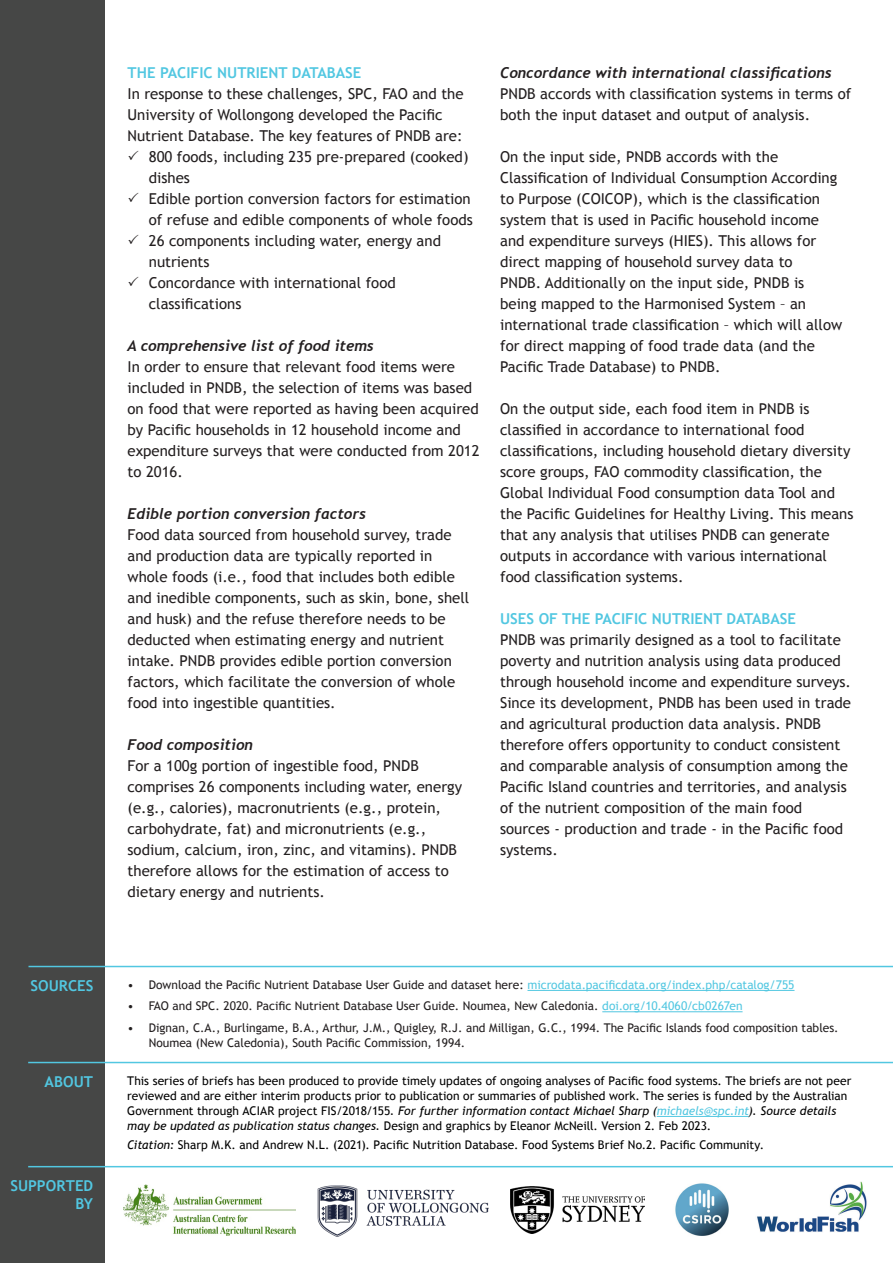
<style>
.page{position:relative;width:893px;height:1263px;background:#fff}
.page>*{position:absolute;margin:0;border:0;box-sizing:border-box;transform-origin:0 0}
.t1{font:15px/21px "Trebuchet MS";color:#231f20}
.t2{font:italic 700 15px "Trebuchet";color:#231f20}
.t3{font:700 15px/18px "Trebuchet MS";color:#52c7e1;text-align:right}
.t4{font:12px/15px "Trebuchet MS";color:#000}
.t5{font:12px/15px "Trebuchet MS";color:#231f20}
.s1{font-style:italic}
.s2{color:#52c7e1}
.s3{font-style:italic;color:#52c7e1}
</style>
<div class="page">
<div style="left:0;top:0;width:105px;height:1263px;background:#464746"></div>
<img style="left:675px;top:1183px;width:54px;height:53px">
<img style="left:510px;top:1186px;width:135px;height:47px">
<img style="left:312px;top:1167px;width:181px;height:70px">
<img style="left:757px;top:1181px;width:110px;height:51px">
<hr style="left:28px;top:1166px;width:865px;height:1px;background:#52c7e1">
<img style="left:124px;top:1184px;width:171px;height:51px">
<hr style="left:28px;top:1062px;width:865px;height:1px;background:#52c7e1">
<hr style="left:657px;top:1116px;width:92px;height:1px;background:#52c7e1">
<hr style="left:29px;top:966px;width:864px;height:1px;background:#52c7e1">
<hr style="left:527px;top:990px;width:267px;height:1px;background:#52c7e1">
<hr style="left:602px;top:1011px;width:141px;height:1px;background:#52c7e1">
<p class="t3" style="left:30px;top:977px;width:65px">SOURCES</p>
<p class="t3" style="left:128px;top:64px;width:235px">THE PACIFIC NUTRIENT DATABASE</p>
<p class="t1" style="left:128px;top:83px;width:338px">In response to these challenges, SPC, FAO and the<br>University of Wollongong developed the Pacific<br>Nutrient Database. The key features of PNDB are:</p>
<p class="t1" style="left:149px;top:146px;width:321px">800 foods, including 235 pre-prepared (cooked) dishes</p>
<p class="t1" style="left:149px;top:188px;width:325px">Edible portion conversion factors for estimation of refuse and edible components of whole foods</p>
<p class="t1" style="left:149px;top:230px;width:294px">26 components including water, energy and nutrients</p>
<p class="t1" style="left:149px;top:272px;width:248px">Concordance with international food classifications</p>
<p class="t2" style="left:128px;top:337px;width:248px">A comprehensive list of food items</p>
<p class="t1" style="left:128px;top:356px;width:354px">In order to ensure that relevant food items were included in PNDB, the selection of items was based on food that were reported as having been acquired by Pacific households in 12 household income and expenditure surveys that were conducted from 2012 to 2016.</p>
<p class="t2" style="left:128px;top:505px;width:240px">Edible portion conversion factors</p>
<p class="t1" style="left:128px;top:524px;width:343px">Food data sourced from household survey, trade and production data are typically reported in whole foods (i.e., food that includes both edible and inedible components, such as skin, bone, shell and husk) and the refuse therefore needs to be deducted when estimating energy and nutrient intake. PNDB provides edible portion conversion factors, which facilitate the conversion of whole food into ingestible quantities.</p>
<p class="t2" style="left:128px;top:736px;width:127px">Food composition</p>
<p class="t1" style="left:128px;top:755px;width:336px">For a 100g portion of ingestible food, PNDB comprises 26 components including water, energy (e.g., calories), macronutrients (e.g., protein, carbohydrate, fat) and micronutrients (e.g., sodium, calcium, iron, zinc, and vitamins). PNDB therefore allows for the estimation of access to dietary energy and nutrients.</p>
<p class="t2" style="left:500px;top:64px;width:333px">Concordance with international classifications</p>
<p class="t1" style="left:500px;top:83px;width:353px">PNDB accords with classification systems in terms of both the input dataset and output of analysis.</p>
<p class="t1" style="left:500px;top:146px;width:344px">On the input side, PNDB accords with the Classification of Individual Consumption According to Purpose (COICOP), which is the classification system that is used in Pacific household income and expenditure surveys (HIES). This allows for direct mapping of household survey data to<br>PNDB. Additionally on the input side, PNDB is being mapped to the Harmonised System – an international trade classification – which will allow for direct mapping of food trade data (and the Pacific Trade Database) to PNDB.</p>
<p class="t1" style="left:500px;top:398px;width:355px">On the output side, each food item in PNDB is classified in accordance to international food classifications, including household dietary diversity score groups, FAO commodity classification, the Global Individual Food consumption data Tool and the Pacific Guidelines for Healthy Living. This means that any analysis that utilises PNDB can generate outputs in accordance with various international food classification systems.</p>
<p class="t3" style="left:500px;top:610px;width:298px">USES OF THE PACIFIC NUTRIENT DATABASE</p>
<p class="t1" style="left:500px;top:629px;width:352px">PNDB was primarily designed as a tool to facilitate poverty and nutrition analysis using data produced through household income and expenditure surveys.<br>Since its development, PNDB has been used in trade and agricultural production data analysis. PNDB therefore offers opportunity to conduct consistent and comparable analysis of consumption among the Pacific Island countries and territories, and analysis of the nutrient composition of the main food sources - production and trade - in the Pacific food systems.</p>
<p class="t5" style="left:128px;top:977px;width:668px"><span class="s1">•</span> Download the Pacific Nutrient Database User Guide and dataset here: <span class="s2">microdata.pacificdata.org/index.php/catalog/755</span></p>
<p class="t5" style="left:128px;top:999px;width:616px"><span class="s1">•</span> FAO and SPC. 2020. Pacific Nutrient Database User Guide. Noumea, New Caledonia. <span class="s2">doi.org/10.4060/cb0267en</span></p>
<p class="t5" style="left:149px;top:1020px;width:691px;text-indent:-21px"><span class="s1">•</span> Dignan, C.A., Burlingame, B.A., Arthur, J.M., Quigley, R.J. and Milligan, G.C., 1994. The Pacific Islands food composition tables.<br>Noumea (New Caledonia), South Pacific Commission, 1994.</p>
<p class="t3" style="left:44px;top:1073px;width:50px">ABOUT</p>
<p class="t4" style="left:127px;top:1073px;width:726px">This series of briefs has been produced to provide timely updates of ongoing analyses of Pacific food systems. The briefs are not peer reviewed and are either interim products prior to publication or summaries of published work. The series is funded by the Australian Government through ACIAR project FIS/2018/155<span class="s1">. For further information contact Michael Sharp (</span><span class="s3">michaels@spc.int</span><span class="s1">). Source details may be updated as publication status changes.</span> Design and graphics by Eleanor McNeill. Version 2. Feb 2023.</p>
<p class="t4" style="left:127px;top:1137px;width:638px"><span class="s1">Citation:</span> Sharp M.K. and Andrew N.L. (2021). Pacific Nutrition Database. Food Systems Brief No.2. Pacific Community.</p>
<p class="t3" style="left:11px;top:1177px;width:84px">SUPPORTED<br>BY</p>
</div>
